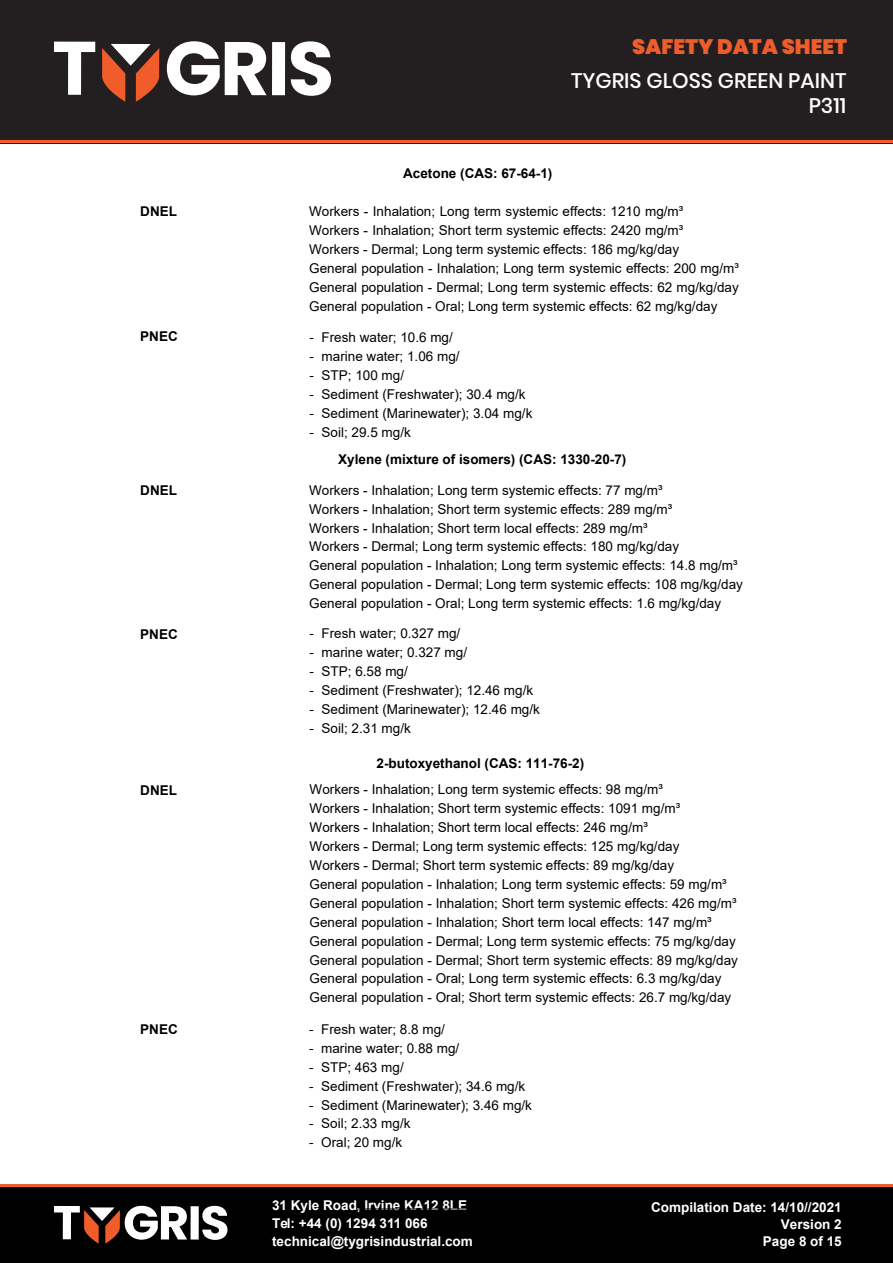
<style>
.page{position:relative;width:893px;height:1263px;background:#fff}
.page>*{position:absolute;margin:0;border:0;box-sizing:border-box;transform-origin:0 0}
.t1{font:500 21px/25.2px "Poppins";color:#fff;text-align:right}
.t2{font:900 21px "Poppins";color:#ef5d2a}
.t3{font:13.5px/18.9px "Arial";color:#000}
.t4{font:700 13.5px/27.2px "Arial";color:#000}
.t5{font:700 13.5px/18px "Arial";color:#fff}
.s1{font-family:"Arial Unicode MS"}
.s2{font-family:"Arial Unicode MS";font-weight:400}
.s3{font-weight:400}
</style>
<div class="page">
<div style="left:0;top:1186px;width:893px;height:77px;background:#000001"></div>
<div style="left:0;top:0;width:893px;height:143px;background:#231f20"></div>
<hr style="left:0;top:140px;width:893px;height:3px;background:#ef5d2a">
<hr style="left:0;top:1184px;width:893px;height:2px;background:#ef5d2a">
<svg style="left:54px;top:42px;width:41px;height:53px"></svg>
<svg style="left:167px;top:41px;width:100px;height:54px"></svg>
<div style="left:272px;top:42px;width:13px;height:53px;background:#fff"></div>
<svg style="left:291px;top:41px;width:40px;height:55px"></svg>
<svg style="left:102px;top:44px;width:57px;height:58px"></svg>
<div style="left:191px;top:1206px;width:8px;height:33px;background:#fff"></div>
<svg style="left:202px;top:1206px;width:26px;height:34px"></svg>
<svg style="left:54px;top:1206px;width:133px;height:38px"></svg>
<h1 class="t2" style="left:632px;top:34px;width:216px">SAFETY DATA SHEET</h1>
<h1 class="t1" style="left:571px;top:68px;width:277px">TYGRIS GLOSS GREEN PAINT<br>P311</h1>
<p class="t4" style="left:403px;top:159px;width:151px">Acetone (CAS: 67-64-1)</p>
<p class="t4" style="left:140px;top:198px;width:38px">DNEL</p>
<p class="t3" style="left:309px;top:202px;width:431px">Workers - Inhalation; Long term systemic effects: 1210 mg/m³<br>Workers - Inhalation; Short term systemic effects: 2420 mg/m³<br>Workers - Dermal; Long term systemic effects: 186 mg/kg/day<br>General population - Inhalation; Long term systemic effects: 200 mg/m³<br>General population - Dermal; Long term systemic effects: 62 mg/kg/day General population - Oral; Long term systemic effects: 62 mg/kg/day</p>
<p class="t4" style="left:140px;top:323px;width:39px">PNEC</p>
<p class="t3" style="left:310px;top:328px;width:145px"><span class="s1">-</span> Fresh water; 10.6 mg/</p>
<p class="t3" style="left:310px;top:347px;width:152px"><span class="s1">-</span> marine water; 1.06 mg/</p>
<p class="t3" style="left:310px;top:366px;width:96px"><span class="s1">-</span> STP; 100 mg/</p>
<p class="t3" style="left:310px;top:385px;width:218px"><span class="s1">-</span> Sediment (Freshwater); 30.4 mg/k</p>
<p class="t3" style="left:310px;top:403px;width:224px"><span class="s1">-</span> Sediment (Marinewater); 3.04 mg/k</p>
<p class="t4" style="left:338px;top:418px;width:290px;text-indent:-29px"><span class="s2">-</span> <span class="s3">Soil; 29.5 mg/k<br></span>Xylene (mixture of isomers) (CAS: 1330-20-7)</p>
<p class="t4" style="left:140px;top:476px;width:38px">DNEL</p>
<p class="t3" style="left:309px;top:480px;width:435px">Workers - Inhalation; Long term systemic effects: 77 mg/m³<br>Workers - Inhalation; Short term systemic effects: 289 mg/m³<br>Workers - Inhalation; Short term local effects: 289 mg/m³<br>Workers - Dermal; Long term systemic effects: 180 mg/kg/day<br>General population - Inhalation; Long term systemic effects: 14.8 mg/m³<br>General population - Dermal; Long term systemic effects: 108 mg/kg/day General population - Oral; Long term systemic effects: 1.6 mg/kg/day</p>
<p class="t4" style="left:140px;top:621px;width:39px">PNEC</p>
<p class="t3" style="left:310px;top:624px;width:152px"><span class="s1">-</span> Fresh water; 0.327 mg/</p>
<p class="t3" style="left:310px;top:643px;width:159px"><span class="s1">-</span> marine water; 0.327 mg/</p>
<p class="t3" style="left:310px;top:662px;width:100px"><span class="s1">-</span> STP; 6.58 mg/</p>
<p class="t3" style="left:310px;top:681px;width:225px"><span class="s1">-</span> Sediment (Freshwater); 12.46 mg/k</p>
<p class="t3" style="left:310px;top:700px;width:232px"><span class="s1">-</span> Sediment (Marinewater); 12.46 mg/k</p>
<p class="t3" style="left:310px;top:718px;width:103px"><span class="s1">-</span> Soil; 2.31 mg/k</p>
<p class="t4" style="left:376px;top:750px;width:209px">2-butoxyethanol (CAS: 111-76-2)</p>
<p class="t4" style="left:140px;top:777px;width:38px">DNEL</p>
<p class="t3" style="left:310px;top:780px;width:430px">Workers - Inhalation; Long term systemic effects: 98 mg/m³<br>Workers - Inhalation; Short term systemic effects: 1091 mg/m³<br>Workers - Inhalation; Short term local effects: 246 mg/m³<br>Workers - Dermal; Long term systemic effects: 125 mg/kg/day<br>Workers - Dermal; Short term systemic effects: 89 mg/kg/day<br>General population - Inhalation; Long term systemic effects: 59 mg/m³<br>General population - Inhalation; Short term systemic effects: 426 mg/m³<br>General population - Inhalation; Short term local effects: 147 mg/m³<br>General population - Dermal; Long term systemic effects: 75 mg/kg/day General population - Dermal; Short term systemic effects: 89 mg/kg/day General population - Oral; Long term systemic effects: 6.3 mg/kg/day General population - Oral; Short term systemic effects: 26.7 mg/kg/day</p>
<p class="t4" style="left:140px;top:1016px;width:39px">PNEC</p>
<p class="t3" style="left:309px;top:1019px;width:137px"><span class="s1">-</span> Fresh water; 8.8 mg/</p>
<p class="t3" style="left:309px;top:1038px;width:152px"><span class="s1">-</span> marine water; 0.88 mg/</p>
<p class="t3" style="left:309px;top:1057px;width:96px"><span class="s1">-</span> STP; 463 mg/</p>
<p class="t3" style="left:309px;top:1076px;width:218px"><span class="s1">-</span> Sediment (Freshwater); 34.6 mg/k</p>
<p class="t3" style="left:309px;top:1095px;width:224px"><span class="s1">-</span> Sediment (Marinewater); 3.46 mg/k</p>
<p class="t3" style="left:309px;top:1114px;width:103px"><span class="s1">-</span> Soil; 2.33 mg/k</p>
<p class="t3" style="left:309px;top:1133px;width:95px"><span class="s1">-</span> Oral; 20 mg/k</p>
<p class="t5" style="left:272px;top:1196px;width:202px">31 Kyle Road, Irvine KA12 8LE<br>Tel: +44 (0) 1294 311 066 technical@tygrisindustrial.com</p>
<p class="t5" style="left:651px;top:1199px;width:192px;line-height:17px;text-align:right">Compilation Date: 14/10//2021<br>Version 2<br>Page 8 of 15</p>
</div>
